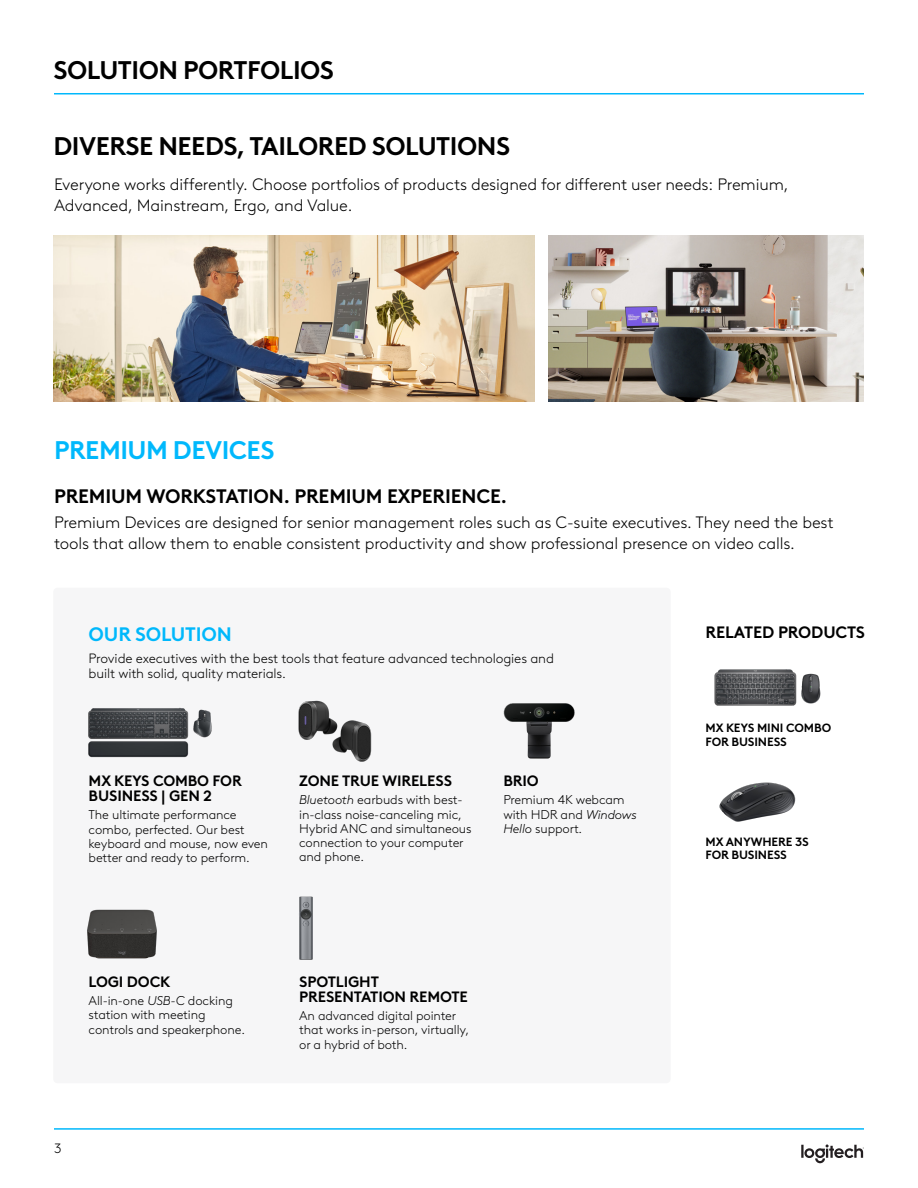
<style>
.page{position:relative;width:918px;height:1188px;background:#fff}
.page>*{position:absolute;margin:0;border:0;box-sizing:border-box;transform-origin:0 0}
.Head_1{font:700 25.5px "Brown Logitech Pan";letter-spacing:-.02em;color:#000}
.Head_1-2{font:700 25.5px "Brown Logitech Pan";letter-spacing:-.02em;color:#00b8fc}
.Body_1_TOC{font:700 19.5px "Brown Logitech Pan";letter-spacing:-.01em;color:#000}
.Body_1_TOC-2{font:700 19.5px "Brown Logitech Pan";letter-spacing:-.01em;color:#00b8fc}
.Body_1_TOC-3{font:300 16.5px/21px "Brown Logitech Pan";letter-spacing:-.01em;color:#000}
.Body_1_TOC-4{font:700 16.5px "Brown Logitech Pan";letter-spacing:-.01em;color:#000}
.Body_1_TOC-5{font:700 15px/15px "Brown Logitech Pan";letter-spacing:-.01em;color:#000}
.Body_1_TOC-6{font:300 13.5px/15px "Brown Logitech Pan";letter-spacing:-.01em;color:#000}
.Body_1_TOC-7{font:300 12.75px/14.2px "Brown Logitech Pan";letter-spacing:-.01em;color:#000}
.Body_1_TOC-8{font:700 12px/13.5px "Brown Logitech Pan";letter-spacing:-.01em;color:#000}
.s1{font-family:"Brown Pro";font-style:italic}
</style>
<div class="page">
<svg style="left:801px;top:1144px;width:63px;height:19px"></svg>
<hr style="left:54px;top:93px;width:810px;height:1px;background:#00b8fc">
<hr style="left:54px;top:1128px;width:810px;height:2px;background:#00b8fc">
<img style="left:53px;top:235px;width:482px;height:167px">
<img style="left:548px;top:235px;width:316px;height:167px">
<div style="left:53px;top:588px;width:618px;height:495px;background:#f6f6f7;border-radius:4px"></div>
<img style="left:298px;top:700px;width:74px;height:62px">
<img style="left:503px;top:703px;width:72px;height:56px">
<img style="left:87px;top:909px;width:70px;height:50px">
<img style="left:299px;top:896px;width:14px;height:64px">
<img style="left:88px;top:707px;width:124px;height:51px">
<img style="left:714px;top:669px;width:107px;height:37px">
<img style="left:719px;top:782px;width:77px;height:40px">
<p class="Head_1" style="left:53px;top:50px;width:282px">SOLUTION PORTFOLIOS</p>
<p class="Head_1" style="left:53px;top:126px;width:458px">DIVERSE NEEDS, TAILORED SOLUTIONS</p>
<p class="Body_1_TOC-3" style="left:54px;top:172px;width:736px">Everyone works differently. Choose portfolios of products designed for different user needs: Premium,<br>Advanced, Mainstream, Ergo, and Value.</p>
<p class="Head_1-2" style="left:54px;top:430px;width:222px">PREMIUM DEVICES</p>
<p class="Body_1_TOC" style="left:54px;top:481px;width:455px">PREMIUM WORKSTATION. PREMIUM EXPERIENCE.</p>
<p class="Body_1_TOC-3" style="left:54px;top:511px;width:781px">Premium Devices are designed for senior management roles such as C-suite executives. They need the best tools that allow them to enable consistent productivity and show professional presence on video calls.</p>
<p class="Body_1_TOC-2" style="left:89px;top:619px;width:145px">OUR SOLUTION</p>
<p class="Body_1_TOC-6" style="left:89px;top:650px;width:467px">Provide executives with the best tools that feature advanced technologies and built with solid, quality materials.</p>
<p class="Body_1_TOC-5" style="left:89px;top:772px;width:155px">MX KEYS COMBO FOR<br>BUSINESS | GEN 2</p>
<p class="Body_1_TOC-7" style="left:89px;top:807px;width:181px">The ultimate performance combo, perfected. Our best keyboard and mouse, now even better and ready to perform.</p>
<p class="Body_1_TOC-5" style="left:299px;top:772px;width:154px">ZONE TRUE WIRELESS</p>
<p class="Body_1_TOC-7" style="left:299px;top:792px;width:174px"><span class="s1">Bluetooth</span> earbuds with best&shy;in-class noise-canceling mic,<br>Hybrid ANC and simultaneous connection to your computer and phone.</p>
<p class="Body_1_TOC-5" style="left:503px;top:772px;width:37px">BRIO</p>
<p class="Body_1_TOC-7" style="left:503px;top:792px;width:135px">Premium 4K webcam with HDR and <span class="s1">Windows<br>Hello</span> support.</p>
<p class="Body_1_TOC-5" style="left:89px;top:973px;width:83px">LOGI DOCK</p>
<p class="Body_1_TOC-7" style="left:89px;top:993px;width:158px">All-in-one <span class="s1">USB-C</span> docking station with meeting controls and speakerphone.</p>
<p class="Body_1_TOC-6" style="left:54px;top:1140px;width:9px">3</p>
<p class="Body_1_TOC-5" style="left:299px;top:973px;width:170px">SPOTLIGHT<br>PRESENTATION REMOTE</p>
<p class="Body_1_TOC-7" style="left:299px;top:1008px;width:172px">An advanced digital pointer that works in-person, virtually, or a hybrid of both.</p>
<p class="Body_1_TOC-4" style="left:706px;top:620px;width:161px">RELATED PRODUCTS</p>
<p class="Body_1_TOC-8" style="left:706px;top:720px;width:127px">MX KEYS MINI COMBO<br>FOR BUSINESS</p>
<p class="Body_1_TOC-8" style="left:706px;top:834px;width:105px">MX ANYWHERE 3S<br>FOR BUSINESS</p>
</div>
